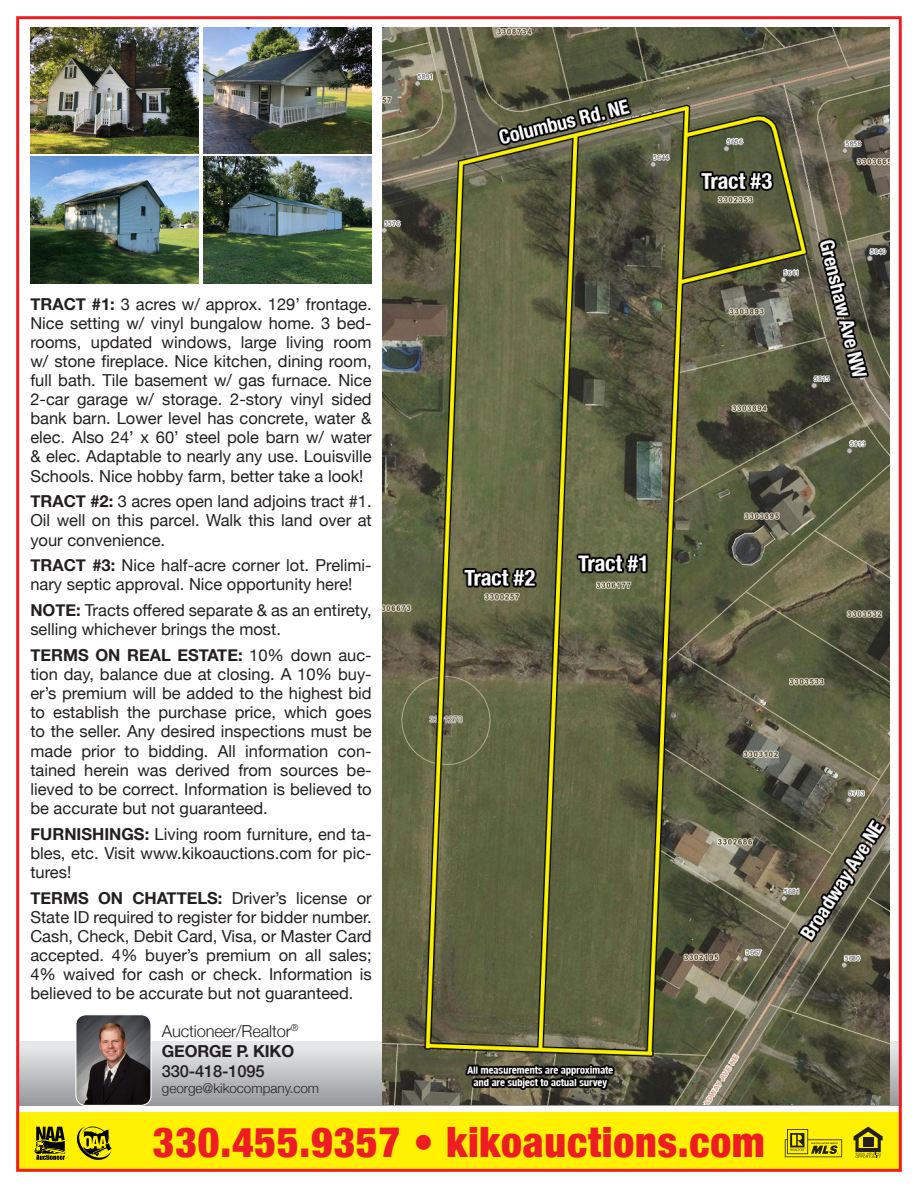
<style>
.page{position:relative;width:918px;height:1188px;background:#fff}
.page>*{position:absolute;margin:0;border:0;box-sizing:border-box;transform-origin:0 0}
.t1{font:900 condensed 41.7px "Helvetica Neue";letter-spacing:.02em;color:#ee1d23}
.t2{font:16.5px/19px "Helvetica Neue";color:#231f20;text-align:justify}
.t3{font:300 16.5px "Helvetica Neue";letter-spacing:-.01em;color:#231f20}
.t4{font:700 16.5px "Helvetica Neue";letter-spacing:-.01em;color:#231f20}
.t5{font:500 16.5px "Helvetica Neue";letter-spacing:-.01em;color:#231f20}
.t6{font:300 13.5px "Helvetica Neue";color:#231f20}
.s1{font-weight:700}
</style>
<div class="page">
<img style="left:16px;top:16px;width:886px;height:1156px">
<svg style="left:34px;top:1127px;width:31px;height:33px"></svg>
<svg style="left:77px;top:1127px;width:34px;height:33px"></svg>
<p class="t2" style="left:30px;top:295px;width:343px"><span class="s1">TRACT #1:</span> 3 acres w/ approx. 129’ frontage.<br>Nice setting w/ vinyl bungalow home. 3 bed&shy;rooms, updated windows, large living room w/ stone fireplace. Nice kitchen, dining room, full bath. Tile basement w/ gas furnace. Nice 2-car garage w/ storage. 2-story vinyl sided bank barn. Lower level has concrete, water &amp; elec. Also 24’ x 60’ steel pole barn w/ water &amp; elec. Adaptable to nearly any use. Louisville Schools. Nice hobby farm, better take a look!</p>
<p class="t2" style="left:30px;top:493px;width:343px"><span class="s1">TRACT #2:</span> 3 acres open land adjoins tract #1.<br>Oil well on this parcel. Walk this land over at your convenience.</p>
<p class="t2" style="left:30px;top:557px;width:343px"><span class="s1">TRACT #3:</span> Nice half-acre corner lot. Prelimi&shy;nary septic approval. Nice opportunity here!</p>
<p class="t2" style="left:30px;top:602px;width:343px"><span class="s1">NOTE:</span> Tracts offered separate &amp; as an entirety, selling whichever brings the most.</p>
<p class="t2" style="left:30px;top:647px;width:343px"><span class="s1">TERMS ON REAL ESTATE:</span> 10% down auc&shy;tion day, balance due at closing. A 10% buy&shy;er’s premium will be added to the highest bid to establish the purchase price, which goes to the seller. Any desired inspections must be made prior to bidding. All information con&shy;tained herein was derived from sources be&shy;lieved to be correct. Information is believed to be accurate but not guaranteed.</p>
<p class="t2" style="left:30px;top:825px;width:343px"><span class="s1">FURNISHINGS:</span> Living room furniture, end ta&shy;bles, etc. Visit www.kikoauctions.com for pic&shy;tures!</p>
<p class="t2" style="left:30px;top:889px;width:343px"><span class="s1">TERMS ON CHATTELS:</span> Driver’s license or State ID required to register for bidder number.<br>Cash, Check, Debit Card, Visa, or Master Card accepted. 4% buyer’s premium on all sales; 4% waived for cash or check. Information is believed to be accurate but not guaranteed.</p>
<p class="t3" style="left:162px;top:1018px;width:138px">Auctioneer/Realtor<sup>®</sup></p>
<p class="t4" style="left:162px;top:1038px;width:134px">GEORGE P. KIKO</p>
<p class="t5" style="left:162px;top:1057px;width:104px">330-418-1095</p>
<p class="t6" style="left:162px;top:1078px;width:159px">george@kikocompany.com</p>
<p class="t1" style="left:153px;top:1108px;width:613px">330.455.9357 • kikoauctions.com</p>
</div>
